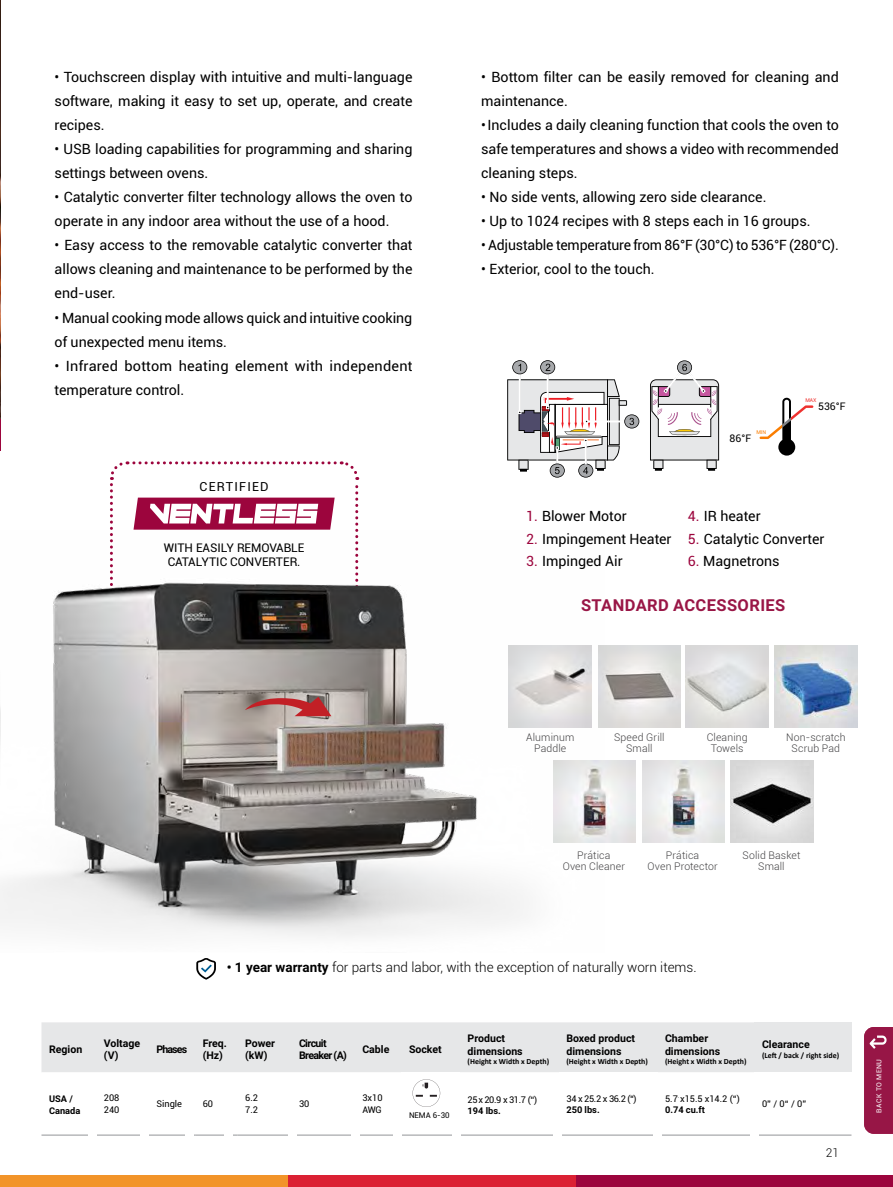
<style>
.page{position:relative;width:893px;height:1187px;background:#fff}
.page>*{position:absolute;margin:0;border:0;box-sizing:border-box;transform-origin:0 0}
.t1{font:700 16.5px "Roboto";letter-spacing:.025em;color:#991646}
.t2{font:14.25px/24px "Roboto";color:#000}
.t3{font:300 13.5px "Roboto";color:#000}
.t4{font:12.45px "Roboto";letter-spacing:.1em;color:#000}
.t5{font:12px/13.5px "Roboto";color:#000;text-align:center}
.t6{font:300 12px "Roboto";color:#000}
.t7{font:300 10.5px/10.5px "Roboto";letter-spacing:.01em;color:#414042;text-align:center}
.t8{font:700 10.5px/12.6px "Roboto";color:#000}
.t9{font:700 10.5px/12.6px "Roboto";letter-spacing:-.06em;color:#000}
.t10{font:10.5px "Roboto";color:#000}
.t11{font:9.3px/11.9px "Roboto";color:#000}
.t12{font:700 9.3px/11.9px "Roboto";color:#000}
.t13{font:700 7.95px "Calibri";color:#000}
.t14{font:7.95px "Roboto";color:#000}
.t15{font:6.9px "Roboto";letter-spacing:.06em;color:#fff}
.t16{font:5.25px "Roboto";color:#ee312e}
.t17{font:5.25px "Roboto";color:#fa7d00}
.s1{color:#9c053d}
.s2{font-weight:700}
</style>
<div class="page">
<img style="left:0;top:0;width:1px;height:257px">
<img style="left:0;top:257px;width:1px;height:194px">
<div style="left:0;top:1175px;width:288px;height:11px;background:#f29429"></div>
<div style="left:288px;top:1175px;width:288px;height:11px;background:#db2133"></div>
<div style="left:576px;top:1175px;width:317px;height:11px;background:#9c053d"></div>
<svg style="left:110px;top:461px;width:250px;height:69px"></svg>
<img style="left:0;top:530px;width:604px;height:407px">
<svg style="left:245px;top:696px;width:86px;height:20px;background:#b06867"></svg>
<svg style="left:196px;top:958px;width:20px;height:21px"></svg>
<img style="left:598px;top:645px;width:83px;height:82px">
<img style="left:509px;top:645px;width:82px;height:82px">
<img style="left:686px;top:645px;width:82px;height:82px">
<img style="left:775px;top:645px;width:82px;height:82px">
<img style="left:553px;top:760px;width:83px;height:82px">
<img style="left:642px;top:760px;width:83px;height:82px">
<img style="left:731px;top:760px;width:82px;height:82px">
<svg style="left:507px;top:360px;width:132px;height:117px"></svg>
<svg style="left:650px;top:360px;width:69px;height:110px"></svg>
<svg style="left:760px;top:398px;width:53px;height:57px"></svg>
<div style="left:41px;top:1022px;width:713px;height:50px;background:#e6e7e8"></div>
<div style="left:754px;top:1022px;width:97px;height:50px;background:#e6e7e8"></div>
<hr style="left:41px;top:1134px;width:55px;height:1px;background:#939598">
<hr style="left:96px;top:1134px;width:53px;height:1px;background:#939598">
<hr style="left:149px;top:1134px;width:46px;height:1px;background:#939598">
<hr style="left:195px;top:1134px;width:43px;height:1px;background:#939598">
<hr style="left:238px;top:1134px;width:53px;height:1px;background:#939598">
<hr style="left:291px;top:1134px;width:64px;height:1px;background:#939598">
<hr style="left:355px;top:1134px;width:46px;height:1px;background:#939598">
<hr style="left:401px;top:1134px;width:59px;height:1px;background:#939598">
<hr style="left:460px;top:1134px;width:99px;height:1px;background:#939598">
<hr style="left:559px;top:1134px;width:98px;height:1px;background:#939598">
<hr style="left:657px;top:1134px;width:97px;height:1px;background:#939598">
<hr style="left:754px;top:1134px;width:97px;height:1px;background:#939598">
<div style="left:88px;top:1077px;width:8px;height:68px;background:#fff"></div>
<div style="left:140px;top:1077px;width:9px;height:68px;background:#fff"></div>
<div style="left:186px;top:1077px;width:8px;height:68px;background:#fff"></div>
<div style="left:225px;top:1077px;width:8px;height:68px;background:#fff"></div>
<div style="left:288px;top:1077px;width:8px;height:68px;background:#fff"></div>
<div style="left:351px;top:1077px;width:8px;height:68px;background:#fff"></div>
<div style="left:393px;top:1077px;width:9px;height:68px;background:#fff"></div>
<div style="left:452px;top:1077px;width:8px;height:68px;background:#fff"></div>
<div style="left:553px;top:1077px;width:8px;height:68px;background:#fff"></div>
<div style="left:654px;top:1077px;width:8px;height:68px;background:#fff"></div>
<svg style="left:413px;top:1079px;width:27px;height:27px"></svg>
<div style="left:750px;top:1077px;width:9px;height:68px;background:#fff"></div>
<div style="left:864px;top:1027px;width:29px;height:106px;background:#971646"></div>
<p class="t2" style="left:55px;top:65px;width:359px;text-align:justify">• Touchscreen display with intuitive and multi-language software, making it easy to set up, operate, and create recipes.</p>
<p class="t2" style="left:55px;top:137px;width:359px">• USB loading capabilities for programming and sharing settings between ovens.</p>
<p class="t2" style="left:55px;top:185px;width:359px">• Catalytic converter filter technology allows the oven to operate in any indoor area without the use of a hood.</p>
<p class="t2" style="left:55px;top:233px;width:359px;text-align:justify">• Easy access to the removable catalytic converter that allows cleaning and maintenance to be performed by the end-user.</p>
<p class="t2" style="left:55px;top:305px;width:359px">• Manual cooking mode allows quick and intuitive cooking of unexpected menu items.</p>
<p class="t2" style="left:55px;top:353px;width:359px">• Infrared bottom heating element with independent temperature control.</p>
<p class="t4" style="left:199px;top:477px;width:71px">CERTIFIED</p>
<p class="t5" style="left:164px;top:541px;width:142px">WITH EASILY REMOVABLE<br>CATALYTIC CONVERTER.</p>
<p class="t2" style="left:481px;top:65px;width:359px">• Bottom filter can be easily removed for cleaning and maintenance.</p>
<p class="t2" style="left:481px;top:113px;width:359px;text-align:justify">• Includes a daily cleaning function that cools the oven to safe temperatures and shows a video with recommended cleaning steps.</p>
<p class="t2" style="left:481px;top:185px;width:287px">• No side vents, allowing zero side clearance.</p>
<p class="t2" style="left:481px;top:209px;width:331px">• Up to 1024 recipes with 8 steps each in 16 groups.</p>
<p class="t2" style="left:481px;top:233px;width:359px">• Adjustable temperature from 86°F (30°C) to 536°F (280°C).</p>
<p class="t2" style="left:481px;top:257px;width:175px">• Exterior, cool to the touch.</p>
<p class="t17" style="left:756px;top:428px;width:11px">MIN</p>
<p class="t10" style="left:730px;top:431px;width:23px">86°F</p>
<p class="t16" style="left:805px;top:397px;width:13px">MAX</p>
<p class="t10" style="left:818px;top:399px;width:29px">536°F</p>
<p class="t2" style="left:526px;top:503px;width:102px"><span class="s1">1.</span> Blower Motor</p>
<p class="t2" style="left:526px;top:526px;width:147px"><span class="s1">2.</span> Impingement Heater</p>
<p class="t2" style="left:526px;top:548px;width:98px"><span class="s1">3.</span> Impinged Air</p>
<p class="t2" style="left:688px;top:503px;width:74px"><span class="s1">4.</span> IR heater</p>
<p class="t2" style="left:688px;top:526px;width:138px"><span class="s1">5.</span> Catalytic Converter</p>
<p class="t2" style="left:688px;top:548px;width:93px"><span class="s1">6.</span> Magnetrons</p>
<p class="t1" style="left:581px;top:593px;width:206px">STANDARD ACCESSORIES</p>
<p class="t7" style="left:526px;top:731px;width:50px">Aluminum<br>Paddle</p>
<p class="t7" style="left:614px;top:731px;width:52px">Speed Grill<br>Small</p>
<p class="t7" style="left:707px;top:731px;width:42px">Cleaning<br>Towels</p>
<p class="t7" style="left:786px;top:731px;width:61px">Non-scratch<br>Scrub Pad</p>
<p class="t7" style="left:563px;top:849px;width:64px">Prática<br>Oven Cleaner</p>
<p class="t7" style="left:648px;top:849px;width:72px">Prática<br>Oven Protector</p>
<p class="t7" style="left:742px;top:849px;width:59px">Solid Basket<br>Small</p>
<p class="t3" style="left:227px;top:957px;width:471px"><span class="s2">• 1 year warranty</span> for parts and labor, with the exception of naturally worn items.</p>
<p class="t8" style="left:49px;top:1042px;width:35px">Region</p>
<p class="t8" style="left:104px;top:1036px;width:38px">Voltage (V)</p>
<p class="t8" style="left:156px;top:1042px;width:32px">Phases</p>
<p class="t8" style="left:203px;top:1036px;width:26px">Freq. (Hz)</p>
<p class="t8" style="left:245px;top:1036px;width:32px">Power (kW)</p>
<p class="t9" style="left:299px;top:1036px;width:49px">Circuit<br>Breaker (A)</p>
<p class="t8" style="left:362px;top:1042px;width:29px">Cable</p>
<p class="t8" style="left:409px;top:1042px;width:34px">Socket</p>
<p class="t8" style="left:468px;top:1031px;width:57px">Product dimensions</p>
<p class="t13" style="left:468px;top:1055px;width:83px">(Height x Width x Depth)</p>
<p class="t8" style="left:566px;top:1031px;width:70px">Boxed product dimensions</p>
<p class="t13" style="left:566px;top:1055px;width:83px">(Height x Width x Depth)</p>
<p class="t8" style="left:665px;top:1031px;width:57px">Chamber dimensions</p>
<p class="t13" style="left:665px;top:1055px;width:83px">(Height x Width x Depth)</p>
<p class="t8" style="left:762px;top:1037px;width:49px">Clearance</p>
<p class="t13" style="left:762px;top:1049px;width:79px">(Left / back / right side)</p>
<p class="t12" style="left:49px;top:1092px;width:33px">USA /<br>Canada</p>
<p class="t11" style="left:104px;top:1091px;width:17px">208<br>240</p>
<p class="t11" style="left:156px;top:1097px;width:27px">Single</p>
<p class="t11" style="left:203px;top:1097px;width:12px">60</p>
<p class="t11" style="left:245px;top:1091px;width:14px">6.2<br>7.2</p>
<p class="t11" style="left:299px;top:1097px;width:12px">30</p>
<p class="t11" style="left:362px;top:1091px;width:22px">3x10<br>AWG</p>
<p class="t14" style="left:409px;top:1109px;width:42px">NEMA 6-30</p>
<p class="t11" style="left:468px;top:1093px;width:71px">25x 20.9 x 31.7 (‘‘)</p>
<p class="t12" style="left:468px;top:1104px;width:35px">194 lbs.</p>
<p class="t11" style="left:566px;top:1091px;width:72px">34 x 25.2 x 36.2 (“)</p>
<p class="t12" style="left:566px;top:1102px;width:35px">250 lbs.</p>
<p class="t11" style="left:665px;top:1092px;width:76px;line-height:11.1px">5.7<sup>.</sup>x15.5 x14.2 (“)<br><span class="s2">0.74 cu.ft</span></p>
<p class="t11" style="left:762px;top:1097px;width:46px">0” / 0“ / 0”</p>
<p class="t6" style="left:826px;top:1144px;width:15px">21</p>
<p class="t15" style="left:874px;top:1112px;width:55px;rotate:-90deg">BACK TO MENU</p>
</div>
